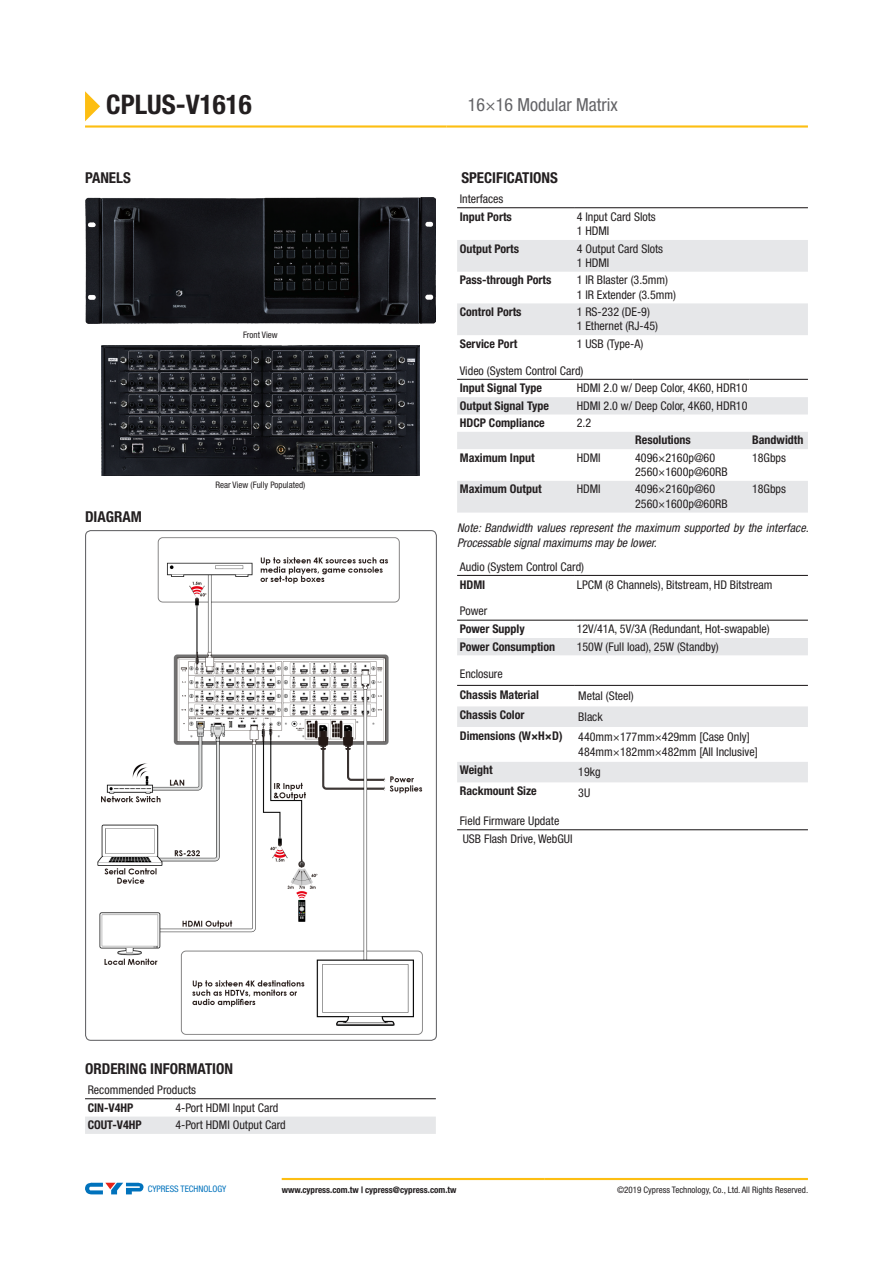
<style>
.page{position:relative;width:893px;height:1263px;background:#fff}
.page>*{position:absolute;margin:0;border:0;box-sizing:border-box;transform-origin:0 0}
._1_1__Product_Number{font:700 condensed 27px "Helvetica Neue LT Std";color:#231f20}
._1_2__Product_Descri{font:condensed 18px "Helvetica Neue LT Std";color:#636366}
.F__Heading_1_-_Secti{font:700 condensed 15px "Helvetica Neue LT Std";color:#231f20}
._3_3__2nd_Column{font:condensed 12px "Helvetica Neue LT Std";color:#231f20}
._3_2__1st_Column{font:700 condensed 12px "Helvetica Neue LT Std";color:#231f20}
._3_1__Top_Row{font:condensed 12px "Helvetica Neue LT Std";color:#231f20}
.t1{font:italic condensed 12px/14.4px "Helvetica Neue LT Std";letter-spacing:.01em;color:#231f20}
.F__Heading_2_-_Panel{font:condensed 9px "Helvetica Neue LT Std";color:#231f20}
.t2{font:700 condensed 9px "Helvetica Neue LT Std";color:#231f20}
.t3{font:condensed 9px "Helvetica Neue LT Std";color:#0072bc}
</style>
<div class="page">
<svg style="left:85px;top:1183px;width:59px;height:11px"></svg>
<hr style="left:282px;top:1178px;width:263px;height:2px;background:#fdbe12">
<hr style="left:545px;top:1178px;width:263px;height:2px;background:#fdbe12">
<svg style="left:457px;top:240px;width:351px;height:95px"></svg>
<hr style="left:457px;top:207px;width:117px;height:1px;background:#231f20">
<hr style="left:574px;top:207px;width:234px;height:1px;background:#231f20">
<svg style="left:457px;top:397px;width:351px;height:116px"></svg>
<hr style="left:457px;top:379px;width:117px;height:1px;background:#231f20">
<hr style="left:574px;top:379px;width:58px;height:1px;background:#231f20">
<hr style="left:632px;top:379px;width:117px;height:1px;background:#231f20">
<hr style="left:749px;top:379px;width:59px;height:1px;background:#231f20">
<hr style="left:457px;top:575px;width:117px;height:1px;background:#231f20">
<hr style="left:574px;top:575px;width:234px;height:1px;background:#231f20">
<div style="left:457px;top:638px;width:351px;height:17px;background:#e6e7e9"></div>
<hr style="left:457px;top:620px;width:117px;height:1px;background:#231f20">
<hr style="left:574px;top:620px;width:234px;height:1px;background:#231f20">
<svg style="left:457px;top:706px;width:351px;height:76px"></svg>
<hr style="left:457px;top:685px;width:117px;height:1px;background:#231f20">
<hr style="left:574px;top:685px;width:234px;height:1px;background:#231f20">
<hr style="left:457px;top:829px;width:351px;height:1px;background:#231f20">
<svg style="left:85px;top:91px;width:15px;height:30px"></svg>
<hr style="left:85px;top:125px;width:361px;height:3px;background:#fdbe12">
<hr style="left:446px;top:125px;width:362px;height:3px;background:#fdbe12">
<img style="left:85px;top:197px;width:351px;height:127px">
<img style="left:101px;top:345px;width:319px;height:130px">
<img style="left:86px;top:531px;width:350px;height:509px">
<div style="left:85px;top:1116px;width:351px;height:18px;background:#e6e7e9"></div>
<hr style="left:85px;top:1098px;width:88px;height:1px;background:#231f20">
<hr style="left:173px;top:1098px;width:263px;height:1px;background:#231f20">
<p class="_1_1__Product_Number" style="left:106px;top:88px;width:147px">CPLUS-V1616</p>
<p class="_1_2__Product_Descri" style="left:468px;top:94px;width:152px">16×16 Modular Matrix</p>
<p class="F__Heading_1_-_Secti" style="left:85px;top:168px;width:47px">PANELS</p>
<p class="F__Heading_1_-_Secti" style="left:85px;top:508px;width:58px">DIAGRAM</p>
<p class="F__Heading_2_-_Panel" style="left:243px;top:330px;width:36px">Front View</p>
<p class="F__Heading_2_-_Panel" style="left:215px;top:480px;width:92px">Rear View (Fully Populated)</p>
<p class="F__Heading_1_-_Secti" style="left:85px;top:1059px;width:150px">ORDERING INFORMATION</p>
<p class="_3_1__Top_Row" style="left:88px;top:1083px;width:110px">Recommended Products</p>
<p class="_3_2__1st_Column" style="left:88px;top:1100px;width:47px">CIN-V4HP</p>
<p class="_3_3__2nd_Column" style="left:175px;top:1101px;width:105px">4-Port HDMI Input Card</p>
<p class="_3_2__1st_Column" style="left:88px;top:1118px;width:55px">COUT-V4HP</p>
<p class="_3_3__2nd_Column" style="left:175px;top:1118px;width:112px">4-Port HDMI Output Card</p>
<p class="F__Heading_1_-_Secti" style="left:461px;top:168px;width:98px">SPECIFICATIONS</p>
<p class="_3_1__Top_Row" style="left:460px;top:192px;width:45px">Interfaces</p>
<p class="_3_2__1st_Column" style="left:460px;top:209px;width:54px">Input Ports</p>
<p class="_3_3__2nd_Column" style="left:577px;top:210px;width:81px">4 Input Card Slots</p>
<p class="_3_3__2nd_Column" style="left:577px;top:224px;width:34px">1 HDMI</p>
<p class="_3_2__1st_Column" style="left:460px;top:241px;width:61px">Output Ports</p>
<p class="_3_3__2nd_Column" style="left:577px;top:241px;width:88px">4 Output Card Slots</p>
<p class="_3_3__2nd_Column" style="left:577px;top:256px;width:34px">1 HDMI</p>
<p class="_3_2__1st_Column" style="left:460px;top:273px;width:93px">Pass-through Ports</p>
<p class="_3_3__2nd_Column" style="left:577px;top:273px;width:93px">1 IR Blaster (3.5mm)</p>
<p class="_3_3__2nd_Column" style="left:577px;top:288px;width:101px">1 IR Extender (3.5mm)</p>
<p class="_3_2__1st_Column" style="left:460px;top:304px;width:63px">Control Ports</p>
<p class="_3_3__2nd_Column" style="left:577px;top:305px;width:75px">1 RS-232 (DE-9)</p>
<p class="_3_3__2nd_Column" style="left:577px;top:319px;width:83px">1 Ethernet (RJ-45)</p>
<p class="_3_2__1st_Column" style="left:460px;top:336px;width:59px">Service Port</p>
<p class="_3_3__2nd_Column" style="left:577px;top:337px;width:68px">1 USB (Type-A)</p>
<p class="_3_1__Top_Row" style="left:460px;top:363px;width:125px">Video (System Control Card)</p>
<p class="_3_2__1st_Column" style="left:460px;top:381px;width:84px">Input Signal Type</p>
<p class="_3_3__2nd_Column" style="left:577px;top:381px;width:172px">HDMI 2.0 w/ Deep Color, 4K60, HDR10</p>
<p class="_3_2__1st_Column" style="left:460px;top:398px;width:91px">Output Signal Type</p>
<p class="_3_3__2nd_Column" style="left:577px;top:399px;width:172px">HDMI 2.0 w/ Deep Color, 4K60, HDR10</p>
<p class="_3_2__1st_Column" style="left:460px;top:416px;width:87px">HDCP Compliance</p>
<p class="_3_3__2nd_Column" style="left:577px;top:416px;width:16px">2.2</p>
<p class="_3_2__1st_Column" style="left:635px;top:433px;width:57px">Resolutions</p>
<p class="_3_2__1st_Column" style="left:752px;top:433px;width:53px">Bandwidth</p>
<p class="_3_2__1st_Column" style="left:460px;top:450px;width:76px">Maximum Input</p>
<p class="_3_3__2nd_Column" style="left:577px;top:451px;width:26px">HDMI</p>
<p class="_3_3__2nd_Column" style="left:635px;top:451px;width:81px">4096×2160p@60</p>
<p class="_3_3__2nd_Column" style="left:635px;top:465px;width:94px">2560×1600p@60RB</p>
<p class="_3_3__2nd_Column" style="left:752px;top:451px;width:35px">18Gbps</p>
<p class="_3_3__2nd_Column" style="left:752px;top:482px;width:35px">18Gbps</p>
<p class="t1" style="left:457px;top:521px;width:353px">Note: Bandwidth values represent the maximum supported by the interface.<br>Processable signal maximums may be lower.</p>
<p class="_3_1__Top_Row" style="left:460px;top:559px;width:126px">Audio (System Control Card)</p>
<p class="_3_2__1st_Column" style="left:460px;top:577px;width:27px">HDMI</p>
<p class="_3_3__2nd_Column" style="left:577px;top:577px;width:197px">LPCM (8 Channels), Bitstream, HD Bitstream</p>
<p class="_3_1__Top_Row" style="left:460px;top:604px;width:29px">Power</p>
<p class="_3_2__1st_Column" style="left:460px;top:622px;width:67px">Power Supply</p>
<p class="_3_3__2nd_Column" style="left:577px;top:622px;width:194px">12V/41A, 5V/3A (Redundant, Hot-swapable)</p>
<p class="_3_2__1st_Column" style="left:460px;top:639px;width:97px">Power Consumption</p>
<p class="_3_3__2nd_Column" style="left:577px;top:639px;width:144px">150W (Full load), 25W (Standby)</p>
<p class="_3_1__Top_Row" style="left:460px;top:666px;width:45px">Enclosure</p>
<p class="_3_2__1st_Column" style="left:460px;top:687px;width:81px">Chassis Material</p>
<p class="_3_3__2nd_Column" style="left:578px;top:689px;width:57px">Metal (Steel)</p>
<p class="_3_2__1st_Column" style="left:460px;top:707px;width:66px">Chassis Color</p>
<p class="_3_3__2nd_Column" style="left:578px;top:709px;width:26px">Black</p>
<p class="_3_2__1st_Column" style="left:460px;top:728px;width:104px">Dimensions (W×H×D)</p>
<p class="_3_3__2nd_Column" style="left:578px;top:730px;width:173px">440mm×177mm×429mm [Case Only]</p>
<p class="_3_3__2nd_Column" style="left:578px;top:744px;width:181px">484mm×182mm×482mm [All Inclusive]</p>
<p class="_3_2__1st_Column" style="left:460px;top:763px;width:34px">Weight</p>
<p class="_3_3__2nd_Column" style="left:578px;top:765px;width:24px">19kg</p>
<p class="_3_2__1st_Column" style="left:460px;top:783px;width:79px">Rackmount Size</p>
<p class="_3_3__2nd_Column" style="left:578px;top:785px;width:13px">3U</p>
<p class="_3_1__Top_Row" style="left:460px;top:814px;width:101px">Field Firmware Update</p>
<p class="_3_3__2nd_Column" style="left:463px;top:832px;width:111px">USB Flash Drive, WebGUI</p>
<p class="_3_2__1st_Column" style="left:460px;top:482px;width:83px">Maximum Output</p>
<p class="_3_3__2nd_Column" style="left:577px;top:482px;width:26px">HDMI</p>
<p class="_3_3__2nd_Column" style="left:635px;top:482px;width:81px">4096×2160p@60</p>
<p class="_3_3__2nd_Column" style="left:635px;top:497px;width:94px">2560×1600p@60RB</p>
<p class="t3" style="left:148px;top:1183px;width:80px">CYPRESS TECHNOLOGY</p>
<p class="t2" style="left:282px;top:1184px;width:176px">www.cypress.com.tw | cypress@cypress.com.tw</p>
<p class="F__Heading_2_-_Panel" style="left:617px;top:1184px;width:193px">©2019 Cypress Technology, Co., Ltd. All Rights Reserved.</p>
</div>
